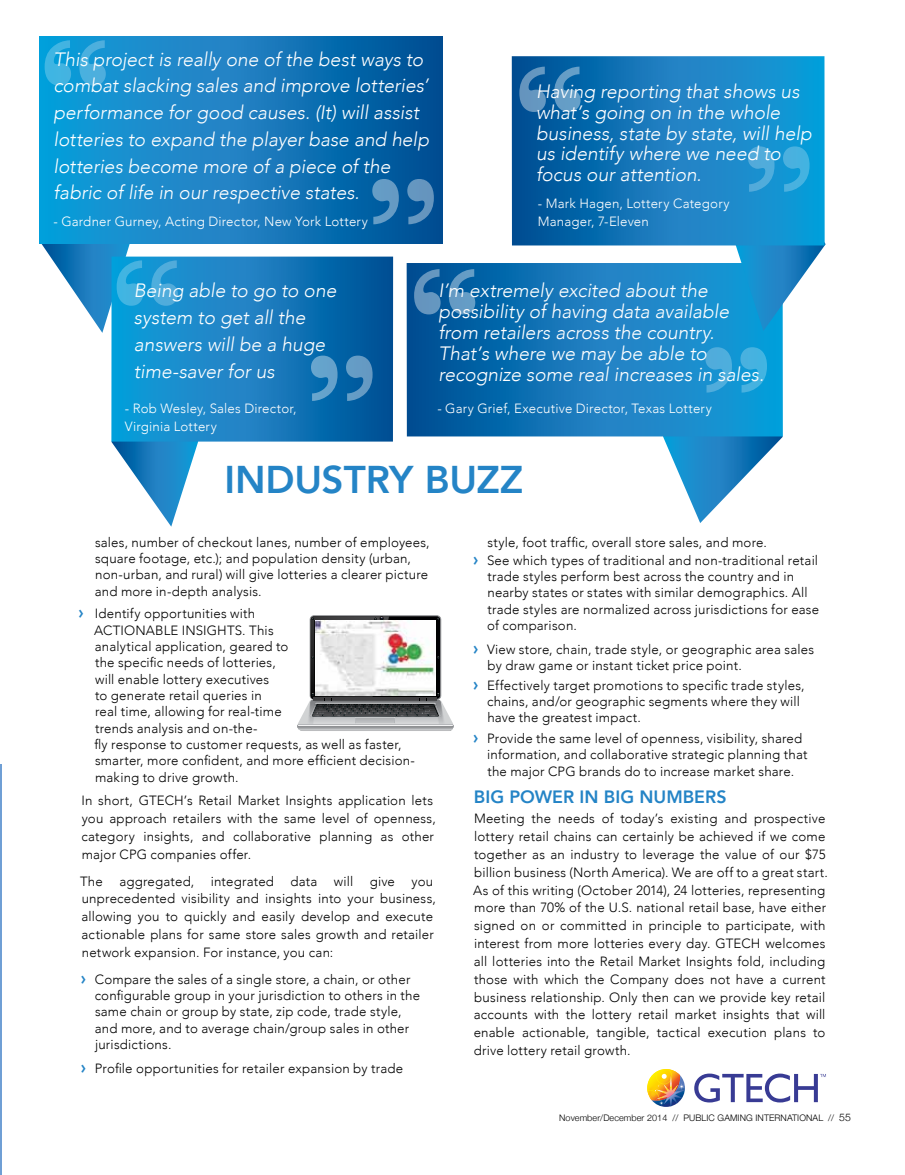
<style>
.page{position:relative;width:905px;height:1175px;background:#fff}
.page>*{position:absolute;margin:0;border:0;box-sizing:border-box;transform-origin:0 0}
.t1{font:800 38.55px "Avenir";letter-spacing:-.01em;color:#2484c6}
.t2{font:italic 300 19.35px/26.7px "Avenir";letter-spacing:-.005em;color:#fff}
.t3{font:800 17.85px "Avenir";color:#2484c6}
.t4{font:300 13.35px/16.4px "Avenir";letter-spacing:.015em;color:#000}
.t5{font:300 13.35px/17.9px "Avenir";letter-spacing:.015em;color:#fff}
.t6{font:300 9px "Helvetica Neue";letter-spacing:.01em;color:#000}
.s1{font-weight:800;font-size:17.85px;color:#2484c6}
.s2{font-size:10.5px}
</style>
<div class="page">
<svg style="left:40px;top:36px;width:402px;height:207px;background:#1176b8"></svg>
<svg style="left:45px;top:40px;width:61px;height:46px;background:#29a6db"></svg>
<svg style="left:372px;top:179px;width:62px;height:45px;background:#3579af"></svg>
<hr style="left:0;top:764px;width:1px;height:410px;background:#6f9fd5">
<svg style="left:297px;top:616px;width:156px;height:115px"></svg>
<img style="left:315px;top:621px;width:121px;height:74px">
<svg style="left:647px;top:1069px;width:38px;height:37px"></svg>
<svg style="left:694px;top:1073px;width:132px;height:29px"></svg>
<svg style="left:111px;top:441px;width:87px;height:85px"></svg>
<svg style="left:111px;top:256px;width:282px;height:185px;background:#137abc"></svg>
<svg style="left:39px;top:148px;width:139px;height:185px;background:#38a1d6"></svg>
<svg style="left:311px;top:355px;width:61px;height:46px;background:#3581b7"></svg>
<svg style="left:406px;top:263px;width:376px;height:173px;background:#1275b7"></svg>
<svg style="left:414px;top:269px;width:61px;height:45px;background:#3579af"></svg>
<svg style="left:663px;top:347px;width:119px;height:176px"></svg>
<svg style="left:512px;top:56px;width:312px;height:189px;background:#1277b9"></svg>
<svg style="left:519px;top:67px;width:61px;height:45px;background:#357bb1"></svg>
<svg style="left:735px;top:146px;width:90px;height:185px;background:#3aa3d7"></svg>
<p class="t2" style="left:53px;top:46px;width:377px">This project is really one of the best ways to combat slacking sales and improve lotteries’ performance for good causes. (It) will assist lotteries to expand the player base and help lotteries become more of a piece of the fabric of life in our respective states.</p>
<p class="t5" style="left:53px;top:212px;width:316px">- Gardner Gurney, Acting Director, New York Lottery</p>
<h2 class="t2" style="left:536px;top:81px;width:277px;line-height:20.9px">Having reporting that shows us what’s going on in the whole business, state by state, will help us identify where we need to focus our attention.</h2>
<p class="t5" style="left:538px;top:195px;width:193px">- Mark Hagen, Lottery Category<br>Manager, 7-Eleven</p>
<h2 class="t2" style="left:134px;top:277px;width:204px">Being able to go to one system to get all the answers will be a huge time-saver for us</h2>
<p class="t5" style="left:125px;top:400px;width:173px">- Rob Wesley, Sales Director,<br>Virginia Lottery</p>
<h2 class="t2" style="left:438px;top:280px;width:327px;line-height:20.9px">I’m extremely excited about the possibility of having data available from retailers across the country.<br>That’s where we may be able to recognize some real increases in sales.</h2>
<p class="t5" style="left:437px;top:400px;width:276px">- Gary Grief, Executive Director, Texas Lottery</p>
<h1 class="t1" style="left:225px;top:449px;width:300px">INDUSTRY BUZZ</h1>
<p class="t4" style="left:95px;top:534px;width:336px">sales, number of checkout lanes, number of employees, square footage, etc.); and population density (urban, non-urban, and rural) will give lotteries a clearer picture and more in-depth analysis.</p>
<p class="t4" style="left:94px;top:605px;width:322px;text-indent:-16px"><span class="s1">›</span> Identify opportunities with<br>ACTIONABLE INSIGHTS. This<br>analytical application, geared to<br>the specific needs of lotteries,<br>will enable lottery executives<br>to generate retail queries in<br>real time, allowing for real-time<br>trends analysis and on-the-<br>fly response to customer requests, as well as faster, smarter, more confident, and more efficient decision&shy;making to drive growth.</p>
<p class="t4" style="left:81px;top:792px;width:356px;line-height:17.9px">In short, GTECH’s Retail Market Insights application lets you approach retailers with the same level of openness, category insights, and collaborative planning as other major CPG companies offer.</p>
<p class="t4" style="left:80px;top:872px;width:357px;line-height:17.9px">The aggregated, integrated data will give you unprecedented visibility and insights into your business, allowing you to quickly and easily develop and execute actionable plans for same store sales growth and retailer network expansion. For instance, you can:</p>
<p class="t4" style="left:95px;top:971px;width:327px;text-indent:-14px"><span class="s1">›</span> Compare the sales of a single store, a chain, or other configurable group in your jurisdiction to others in the same chain or group by state, zip code, trade style, and more, and to average chain/group sales in other jurisdictions.</p>
<p class="t4" style="left:81px;top:1060px;width:324px"><span class="s1">›</span> Profile opportunities for retailer expansion by trade</p>
<p class="t4" style="left:473px;top:533px;width:346px;line-height:18px;text-indent:14px">style, foot traffic, overall store sales, and more.<br><span class="s1">›</span> See which types of traditional and non-traditional retail</p>
<p class="t4" style="left:487px;top:568px;width:333px">trade styles perform best across the country and in nearby states or states with similar demographics. All trade styles are normalized across jurisdictions for ease of comparison.</p>
<p class="t4" style="left:487px;top:641px;width:328px;text-indent:-15px"><span class="s1">›</span> View store, chain, trade style, or geographic area sales by draw game or instant ticket price point.</p>
<p class="t4" style="left:487px;top:677px;width:319px;text-indent:-14px"><span class="s1">›</span> Effectively target promotions to specific trade styles, chains, and/or geographic segments where they will have the greatest impact.</p>
<p class="t4" style="left:487px;top:730px;width:322px;text-indent:-14px"><span class="s1">›</span> Provide the same level of openness, visibility, shared information, and collaborative strategic planning that the major CPG brands do to increase market share.</p>
<h3 class="t3" style="left:474px;top:783px;width:254px">BIG POWER IN BIG NUMBERS</h3>
<p class="t4" style="left:473px;top:809px;width:356px;line-height:17.9px">Meeting the needs of today’s existing and prospective lottery retail chains can certainly be achieved if we come together as an industry to leverage the value of our $75 billion business (North America). We are off to a great start.<br>As of this writing (October 2014), 24 lotteries, representing more than 70% of the U.S. national retail base, have either signed on or committed in principle to participate, with interest from more lotteries every day. GTECH welcomes all lotteries into the Retail Market Insights fold, including those with which the Company does not have a current business relationship. Only then can we provide key retail accounts with the lottery retail market insights that will enable actionable, tangible, tactical execution plans to drive lottery retail growth.</p>
<p class="t6" style="left:559px;top:1110px;width:293px">NOVEMBER/DECEMBER 2014 // PUBLIC GAMING INTERNATIONAL // <span class="s2">55</span></p>
</div>
